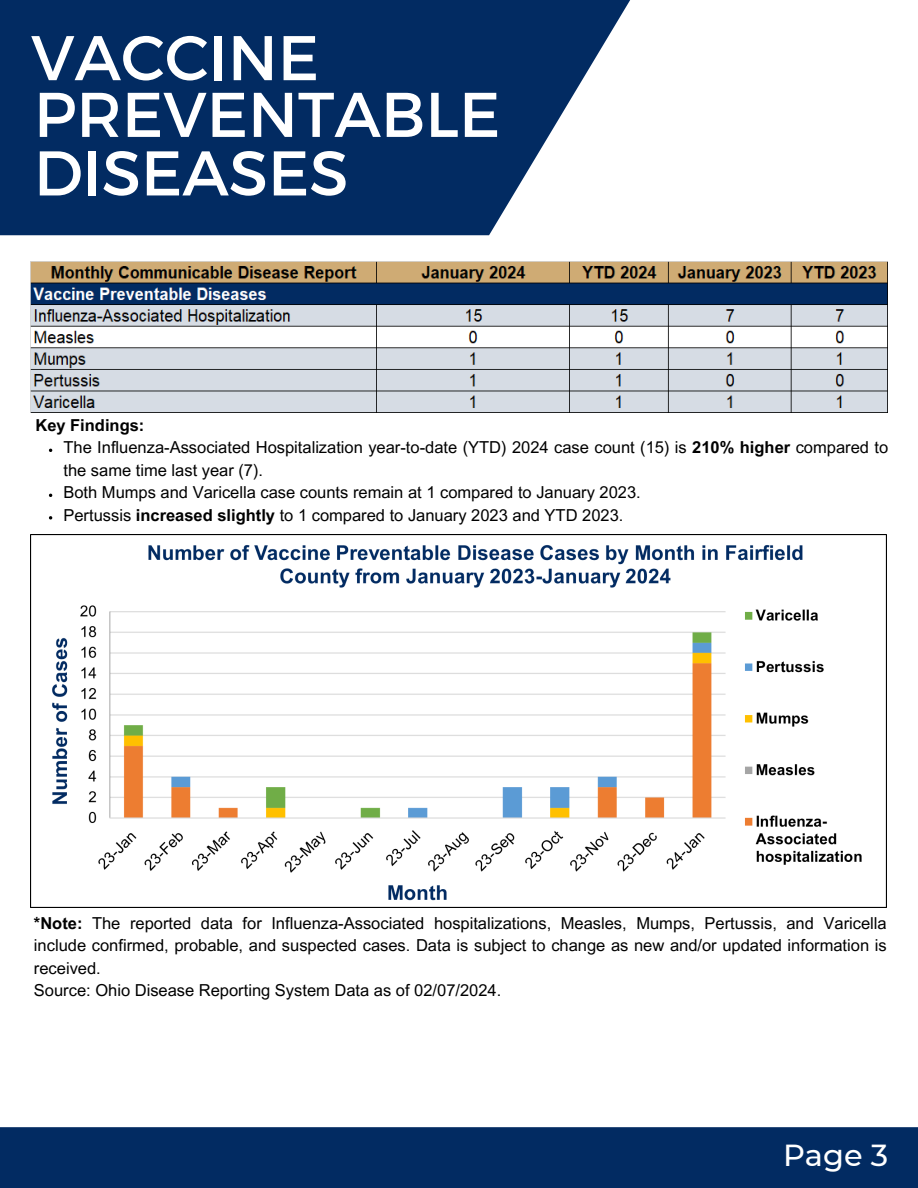
<style>
.page{position:relative;width:918px;height:1188px;background:#fff}
.page>*{position:absolute;margin:0;border:0;box-sizing:border-box;transform-origin:0 0}
.t1{font:63px "Montserrat";color:#fff}
.t2{font:500 30.3px "Montserrat";color:#fff}
.t3{font:16.5px/22.5px "Arial MT Pro";color:#000;text-align:justify}
.t4{font:700 16.5px "Arial MT Pro";color:#000}
.s1{font-weight:700}
</style>
<div class="page">
<svg style="left:0;top:0;width:630px;height:235px;background:#1d4273"></svg>
<div style="left:0;top:1127px;width:918px;height:61px;background:#022b62"></div>
<img style="left:30px;top:261px;width:858px;height:151px">
<img style="left:30px;top:535px;width:857px;height:372px">
<svg style="left:49px;top:516px;width:3px;height:4px"></svg>
<h1 class="t1" style="left:31px;top:17px;width:290px">VACCINE</h1>
<p class="t1" style="left:34px;top:74px;width:468px">PREVENTABLE</p>
<h3 class="t1" style="left:34px;top:132px;width:316px">DISEASES</h3>
<p class="t4" style="left:35px;top:419px;width:111px">Key Findings:</p>
<p class="t3" style="left:63px;top:438px;width:826px">The Influenza-Associated Hospitalization year-to-date (YTD) 2024 case count (15) is <span class="s1">210% higher</span> compared to the same time last year (7).</p>
<p class="t3" style="left:63px;top:483px;width:579px">Both Mumps and Varicella case counts remain at 1 compared to January 2023.</p>
<p class="t3" style="left:63px;top:506px;width:561px">Pertussis <span class="s1">increased slightly</span> to 1 compared to January 2023 and YTD 2023.</p>
<p class="t3" style="left:34px;top:914px;width:854px"><span class="s1">*Note:</span> The reported data for Influenza-Associated hospitalizations, Measles, Mumps, Pertussis, and Varicella include confirmed, probable, and suspected cases. Data is subject to change as new and/or updated information is received.</p>
<p class="t3" style="left:34px;top:981px;width:469px">Source: Ohio Disease Reporting System Data as of 02/07/2024.</p>
<h2 class="t2" style="left:783px;top:1137px;width:107px">Page 3</h2>
</div>
